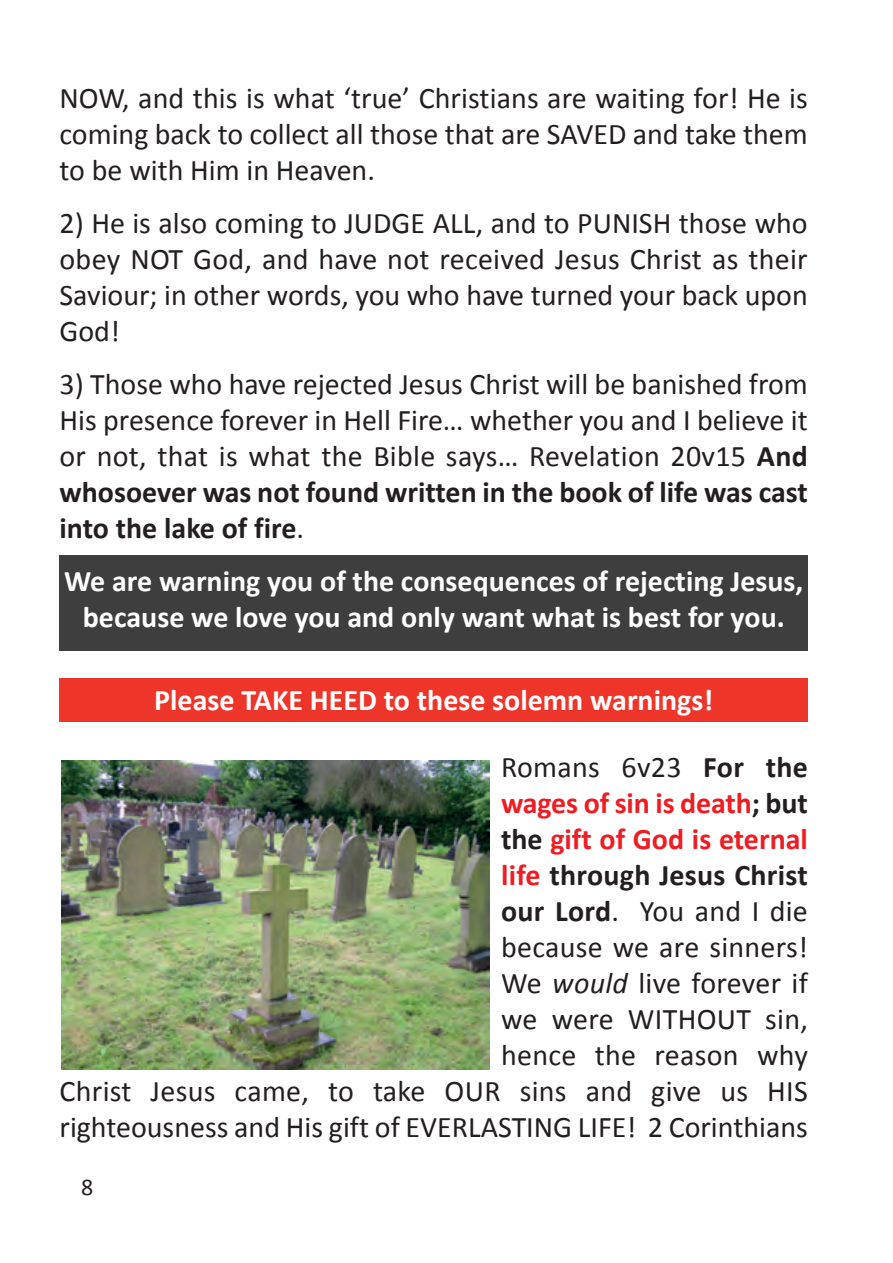
<style>
.page{position:relative;width:893px;height:1263px;background:#fff}
.page>*{position:absolute;margin:0;border:0;box-sizing:border-box;transform-origin:0 0}
.t1{font:30px/36px "Calibri";color:#231f20;text-align:justify}
.t2{font:700 30px/36px "Calibri";color:#fff;text-align:center}
.t3{font:24px "Calibri";color:#231f20}
.s1{font-weight:700}
.s2{font-weight:700;color:#ee1d23}
.s3{font-style:italic}
</style>
<div class="page">
<div style="left:60px;top:555px;width:748px;height:96px;background:#3e3e3f"></div>
<div style="left:60px;top:678px;width:748px;height:44px;background:#ee3529"></div>
<img style="left:61px;top:760px;width:428px;height:310px">
<p class="t1" style="left:60px;top:79px;width:750px">NOW, and this is what ‘true’ Christians are waiting for! He is coming back to collect all those that are SAVED and take them to be with Him in Heaven.</p>
<p class="t1" style="left:60px;top:204px;width:750px">2) He is also coming to JUDGE ALL, and to PUNISH those who obey NOT God, and have not received Jesus Christ as their Saviour; in other words, you who have turned your back upon God!</p>
<p class="t1" style="left:60px;top:365px;width:750px">3) Those who have rejected Jesus Christ will be banished from His presence forever in Hell Fire… whether you and I believe it or not, that is what the Bible says… Revelation 20v15 <span class="s1">And whosoever was not found written in the book of life was cast into the lake of fire</span>.</p>
<p class="t2" style="left:64px;top:562px;width:741px">We are warning you of the consequences of rejecting Jesus, because we love you and only want what is best for you.</p>
<p class="t2" style="left:154px;top:681px;width:560px">Please TAKE HEED to these solemn warnings!</p>
<p class="t1" style="left:60px;top:748px;width:750px;text-align:right">Romans 6v23 <span class="s1">For the<br></span><span class="s2">wages of sin is death</span><span class="s1">; but<br>the</span> <span class="s2">gift of God is eternal<br>life</span> <span class="s1">through Jesus Christ<br>our Lord</span>. You and I die<br>because we are sinners!<br>We <span class="s3">would</span> live forever if<br>we were WITHOUT sin,<br>hence the reason why<br>Christ Jesus came, to take OUR sins and give us HIS righteousness and His gift of EVERLASTING LIFE! 2 Corinthians</p>
<p class="t3" style="left:81px;top:1172px;width:14px">8</p>
</div>
